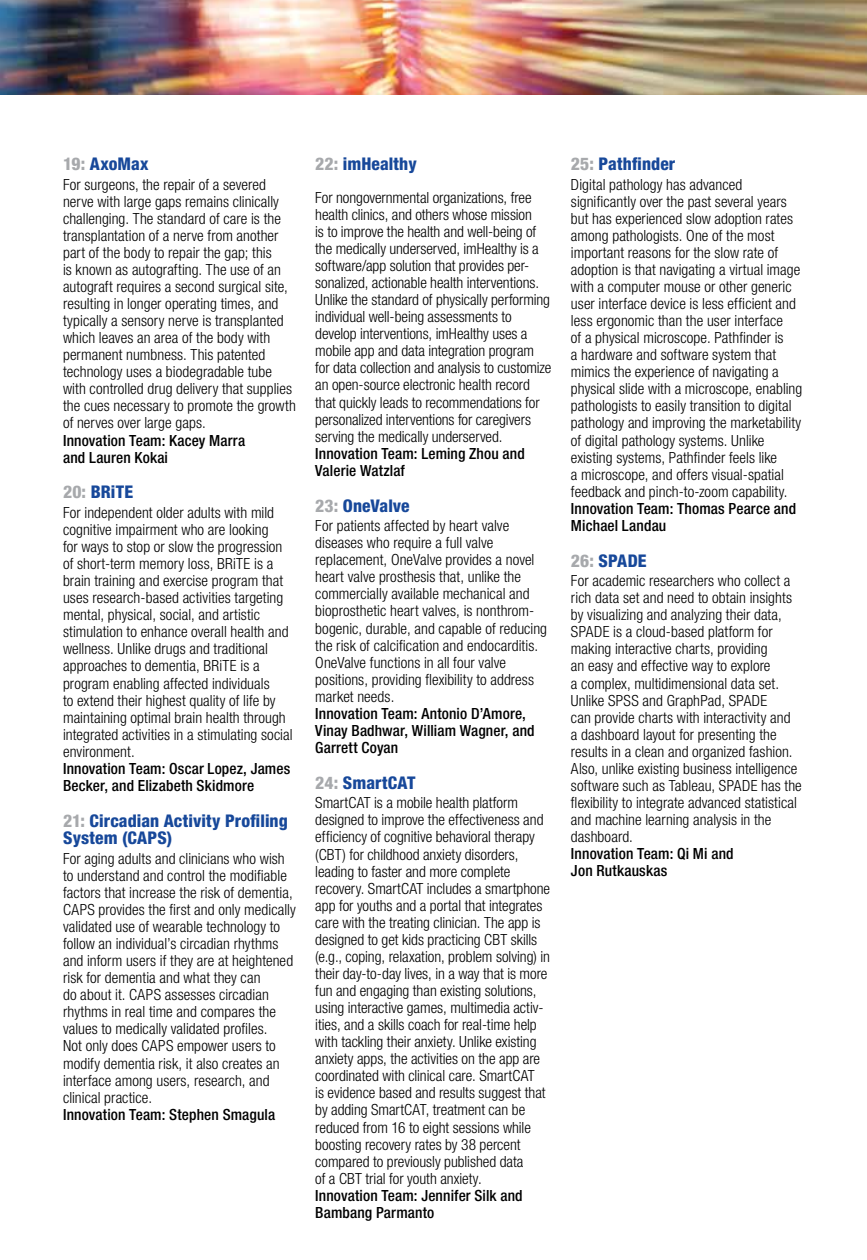
<style>
.page{position:relative;width:867px;height:1260px;background:#fff}
.page>*{position:absolute;margin:0;border:0;box-sizing:border-box;transform-origin:0 0}
.t1{font:800 condensed 17.5px/17.5px "Helvetica Neue LT Pro";letter-spacing:.005em;color:#17489a}
.t2{font:300 condensed 15.4px/17.2px "Helvetica Neue LT Pro";letter-spacing:.005em;color:#000}
.t3{font:500 condensed 15.4px/17.2px "Helvetica Neue LT Pro";letter-spacing:.01em;color:#000}
.s1{color:#a7a9ac}
</style>
<div class="page">
<img style="left:0;top:0;width:866px;height:94px">
<p class="t1" style="left:63px;top:155px;width:87px"><span class="s1">19:</span> AxoMax</p>
<p class="t2" style="left:63px;top:175px;width:234px">For surgeons, the repair of a severed nerve with large gaps remains clinically challenging. The standard of care is the transplantation of a nerve from another part of the body to repair the gap; this<br>is known as autografting. The use of an autograft requires a second surgical site, resulting in longer operating times, and typically a sensory nerve is transplanted which leaves an area of the body with permanent numbness. This patented technology uses a biodegradable tube with controlled drug delivery that supplies the cues necessary to promote the growth of nerves over large gaps.</p>
<p class="t3" style="left:63px;top:431px;width:184px">Innovation Team: Kacey Marra and Lauren Kokai</p>
<p class="t1" style="left:63px;top:483px;width:71px"><span class="s1">20:</span> BRiTE</p>
<p class="t2" style="left:63px;top:504px;width:231px">For independent older adults with mild cognitive impairment who are looking<br>for ways to stop or slow the progression of short-term memory loss, BRiTE is a brain training and exercise program that uses research-based activities targeting mental, physical, social, and artistic stimulation to enhance overall health and wellness. Unlike drugs and traditional approaches to dementia, BRiTE is a program enabling affected individuals<br>to extend their highest quality of life by maintaining optimal brain health through integrated activities in a stimulating social environment.</p>
<p class="t3" style="left:63px;top:760px;width:229px">Innovation Team: Oscar Lopez, James<br>Becker, and Elizabeth Skidmore</p>
<p class="t1" style="left:63px;top:811px;width:226px"><span class="s1">21:</span> Circadian Activity Profiling<br>System (CAPS)</p>
<p class="t2" style="left:63px;top:850px;width:234px">For aging adults and clinicians who wish to understand and control the modifiable factors that increase the risk of dementia, CAPS provides the first and only medically validated use of wearable technology to follow an individual’s circadian rhythms and inform users if they are at heightened risk for dementia and what they can<br>do about it. CAPS assesses circadian rhythms in real time and compares the values to medically validated profiles.<br>Not only does CAPS empower users to modify dementia risk, it also creates an interface among users, research, and clinical practice.</p>
<p class="t3" style="left:63px;top:1105px;width:213px">Innovation Team: Stephen Smagula</p>
<p class="t1" style="left:315px;top:155px;width:103px"><span class="s1">22:</span> imHealthy</p>
<p class="t2" style="left:315px;top:189px;width:237px">For nongovernmental organizations, free health clinics, and others whose mission<br>is to improve the health and well-being of the medically underserved, imHealthy is a software/app solution that provides per&shy;sonalized, actionable health interventions.<br>Unlike the standard of physically performing individual well-being assessments to develop interventions, imHealthy uses a mobile app and data integration program for data collection and analysis to customize an open-source electronic health record that quickly leads to recommendations for personalized interventions for caregivers serving the medically underserved.</p>
<p class="t3" style="left:315px;top:445px;width:211px">Innovation Team: Leming Zhou and<br>Valerie Watzlaf</p>
<p class="t1" style="left:315px;top:496px;width:96px"><span class="s1">23:</span> OneValve</p>
<p class="t2" style="left:315px;top:517px;width:233px">For patients affected by heart valve diseases who require a full valve replacement, OneValve provides a novel heart valve prosthesis that, unlike the commercially available mechanical and bioprosthetic heart valves, is nonthrom&shy;bogenic, durable, and capable of reducing the risk of calcification and endocarditis.<br>OneValve functions in all four valve positions, providing flexibility to address market needs.</p>
<p class="t3" style="left:315px;top:705px;width:221px">Innovation Team: Antonio D’Amore,<br>Vinay Badhwar, William Wagner, and<br>Garrett Coyan</p>
<p class="t1" style="left:315px;top:773px;width:102px"><span class="s1">24:</span> SmartCAT</p>
<p class="t2" style="left:315px;top:794px;width:236px">SmartCAT is a mobile health platform designed to improve the effectiveness and efficiency of cognitive behavioral therapy (CBT) for childhood anxiety disorders, leading to faster and more complete recovery. SmartCAT includes a smartphone app for youths and a portal that integrates care with the treating clinician. The app is designed to get kids practicing CBT skills (e.g., coping, relaxation, problem solving) in their day-to-day lives, in a way that is more fun and engaging than existing solutions, using interactive games, multimedia activ&shy;ities, and a skills coach for real-time help with tackling their anxiety. Unlike existing anxiety apps, the activities on the app are coordinated with clinical care. SmartCAT<br>is evidence based and results suggest that by adding SmartCAT, treatment can be reduced from 16 to eight sessions while boosting recovery rates by 38 percent compared to previously published data<br>of a CBT trial for youth anxiety.</p>
<p class="t3" style="left:315px;top:1187px;width:209px">Innovation Team: Jennifer Silk and<br>Bambang Parmanto</p>
<p class="t1" style="left:570px;top:155px;width:106px"><span class="s1">25:</span> Pathfinder</p>
<p class="t2" style="left:570px;top:175px;width:233px">Digital pathology has advanced significantly over the past several years but has experienced slow adoption rates among pathologists. One of the most important reasons for the slow rate of adoption is that navigating a virtual image with a computer mouse or other generic user interface device is less efficient and less ergonomic than the user interface<br>of a physical microscope. Pathfinder is<br>a hardware and software system that mimics the experience of navigating a physical slide with a microscope, enabling pathologists to easily transition to digital pathology and improving the marketability of digital pathology systems. Unlike existing systems, Pathfinder feels like<br>a microscope, and offers visual-spatial feedback and pinch-to-zoom capability.</p>
<p class="t3" style="left:570px;top:500px;width:227px">Innovation Team: Thomas Pearce and<br>Michael Landau</p>
<p class="t1" style="left:570px;top:551px;width:77px"><span class="s1">26:</span> SPADE</p>
<p class="t2" style="left:570px;top:572px;width:232px">For academic researchers who collect a rich data set and need to obtain insights by visualizing and analyzing their data, SPADE is a cloud-based platform for making interactive charts, providing<br>an easy and effective way to explore<br>a complex, multidimensional data set.<br>Unlike SPSS and GraphPad, SPADE<br>can provide charts with interactivity and<br>a dashboard layout for presenting the results in a clean and organized fashion.<br>Also, unlike existing business intelligence software such as Tableau, SPADE has the flexibility to integrate advanced statistical and machine learning analysis in the dashboard.</p>
<p class="t3" style="left:570px;top:845px;width:164px">Innovation Team: Qi Mi and<br>Jon Rutkauskas</p>
</div>
